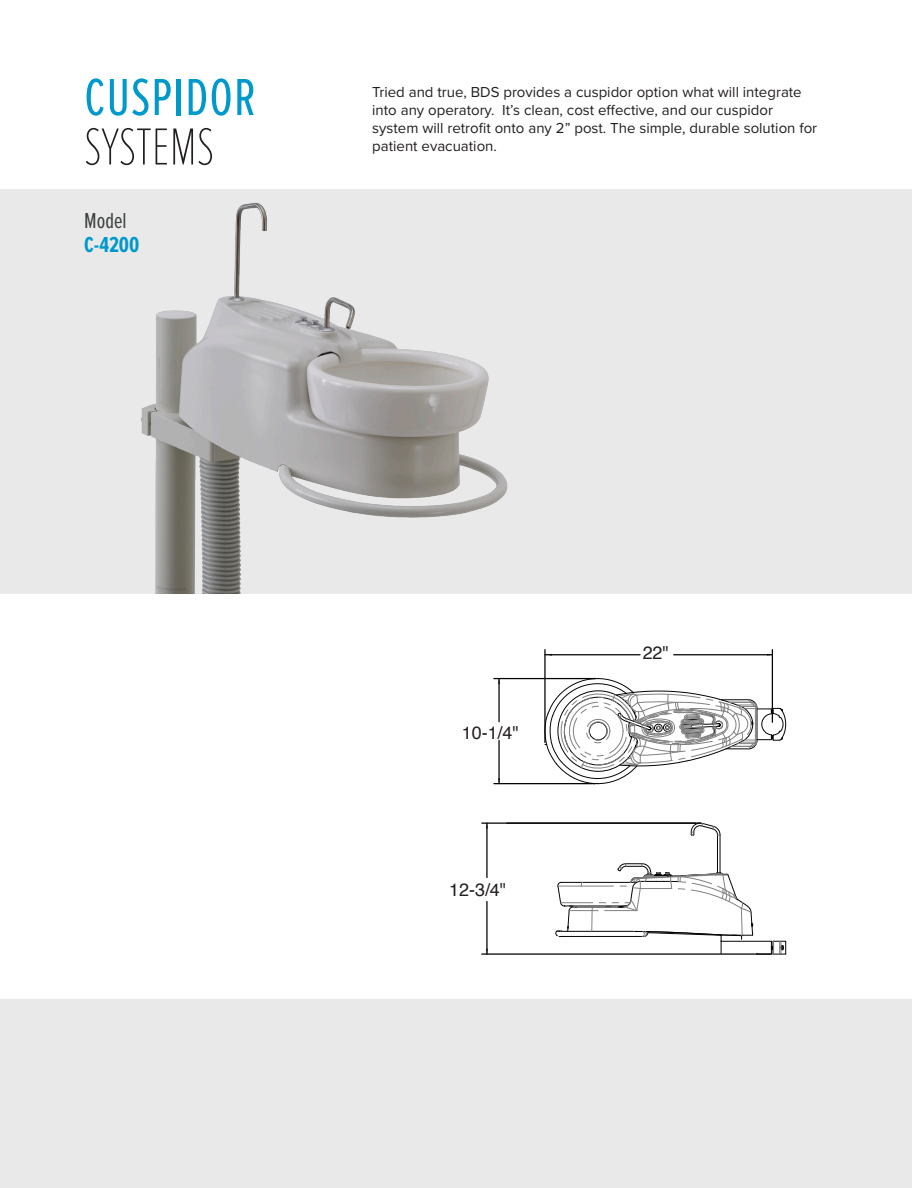
<style>
.page{position:relative;width:912px;height:1188px;background:#fff}
.page>*{position:absolute;margin:0;border:0;box-sizing:border-box;transform-origin:0 0}
.t1{font:54px "Proxima Nova Ex Cn";letter-spacing:.02em;color:#09c}
.t2{font:100 54px "Proxima Nova Ex Cn";color:#231f20}
.t3{font:700 22.5px "Proxima Nova Ex Cn";color:#09c}
.t4{font:22.5px "Proxima Nova Ex Cn";color:#3c403f}
.t5{font:17.85px "Helvetica";color:#231f20}
.t6{font:15px/18px "Proxima Nova";color:#231f20}
</style>
<div class="page">
<div style="left:0;top:189px;width:912px;height:405px;background:#e9e9e9"></div>
<div style="left:0;top:999px;width:912px;height:189px;background:#e9e9e9"></div>
<img style="left:141px;top:202px;width:367px;height:392px">
<hr style="left:719px;top:835px;width:1px;height:38px;background:#040503">
<hr style="left:717px;top:835px;width:1px;height:38px;background:#040503">
<svg style="left:555px;top:863px;width:231px;height:92px"></svg>
<svg style="left:690px;top:822px;width:30px;height:14px"></svg>
<hr style="left:482px;top:822px;width:216px;height:2px;background:#040503">
<hr style="left:482px;top:953px;width:289px;height:2px;background:#040503">
<hr style="left:486px;top:823px;width:1px;height:55px;background:#040503">
<hr style="left:486px;top:901px;width:1px;height:53px;background:#040503">
<svg style="left:543px;top:673px;width:244px;height:112px"></svg>
<hr style="left:544px;top:650px;width:1px;height:92px;background:#040503">
<hr style="left:771px;top:650px;width:2px;height:72px;background:#040503">
<hr style="left:545px;top:654px;width:95px;height:1px;background:#040503">
<hr style="left:673px;top:654px;width:99px;height:1px;background:#040503">
<hr style="left:494px;top:678px;width:101px;height:1px;background:#040503">
<hr style="left:494px;top:783px;width:101px;height:1px;background:#040503">
<hr style="left:498px;top:679px;width:1px;height:43px;background:#040503">
<hr style="left:498px;top:740px;width:1px;height:44px;background:#040503">
<p class="t1" style="left:84px;top:58px;width:173px">CUSPIDOR</p>
<p class="t2" style="left:84px;top:107px;width:131px">SYSTEMS</p>
<p class="t4" style="left:84px;top:205px;width:44px">Model</p>
<p class="t3" style="left:84px;top:229px;width:57px">C-4200</p>
<p class="t6" style="left:372px;top:83px;width:446px">Tried and true, BDS provides a cuspidor option what will integrate into any operatory. It’s clean, cost effective, and our cuspidor system will retrofit onto any 2” post. The simple, durable solution for patient evacuation.</p>
<p class="t5" style="left:462px;top:719px;width:59px">10-1/4"</p>
<p class="t5" style="left:449px;top:876px;width:59px">12-3/4"</p>
<p class="t5" style="left:642px;top:639px;width:28px">22"</p>
</div>
